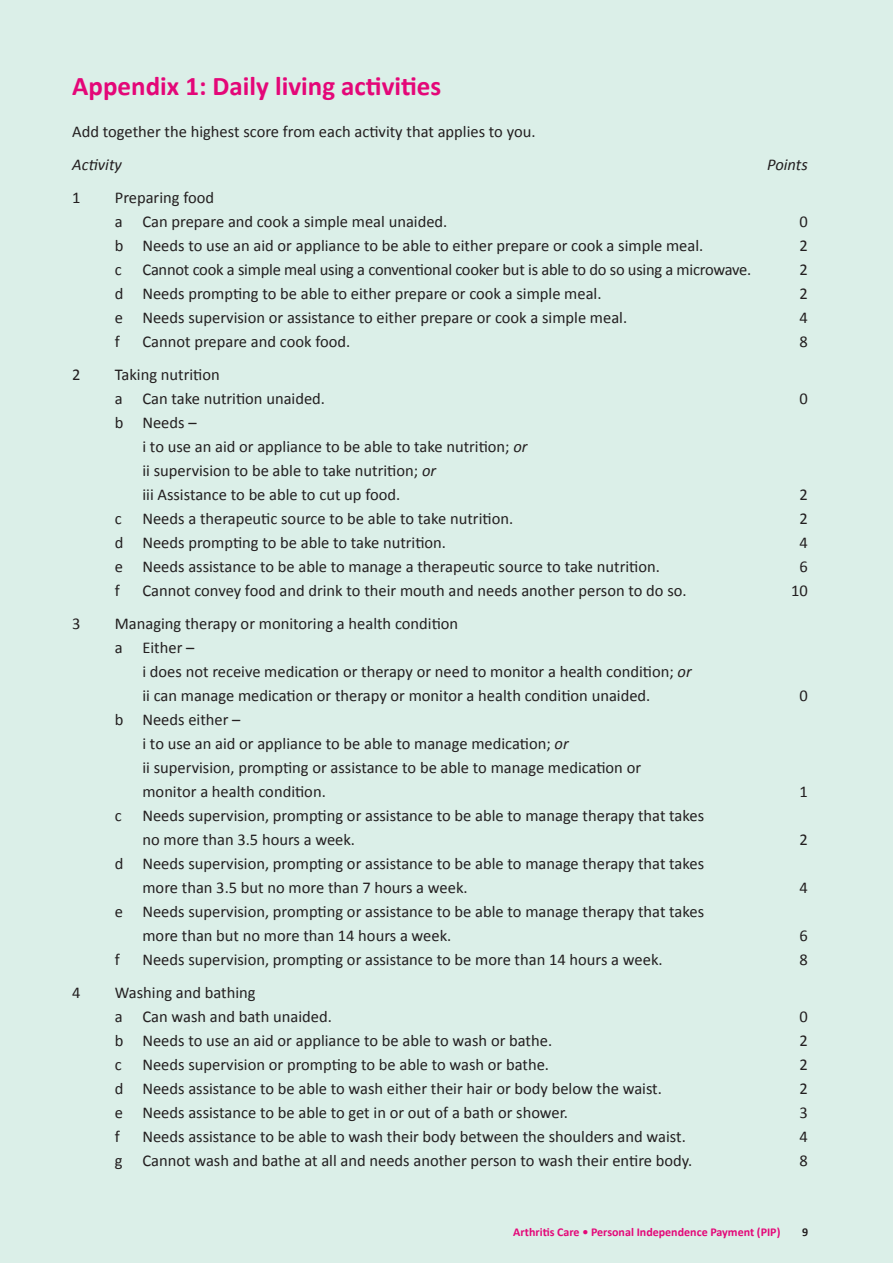
<style>
.page{position:relative;width:893px;height:1263px;background:#dbefe8}
.page>*{position:absolute;margin:0;border:0;box-sizing:border-box;transform-origin:0 0}
.t1{font:700 27px "Calibri";color:#e40778}
.t2{font:16.5px/24px "Calibri";color:#231f20}
.t3{font:italic 16.5px "Calibri";color:#231f20}
.t4{font:700 12px "Calibri";color:#e40778}
.t5{font:700 12px "Calibri";color:#231f20}
.s1{font-style:italic}
</style>
<div class="page">
<h1 class="t1" style="left:72px;top:69px;width:370px">Appendix 1: Daily living activities</h1>
<p class="t2" style="left:72px;top:118px;width:465px">Add together the highest score from each activity that applies to you.</p>
<p class="t3" style="left:72px;top:154px;width:51px">Activity</p>
<p class="t3" style="left:767px;top:154px;width:42px">Points</p>
<p class="t2" style="left:72px;top:184px;width:10px">1</p>
<p class="t2" style="left:115px;top:184px;width:334px">Preparing food<br>a Can prepare and cook a simple meal unaided.</p>
<p class="t2" style="left:800px;top:208px;width:10px">0</p>
<p class="t2" style="left:115px;top:232px;width:590px">b Needs to use an aid or appliance to be able to either prepare or cook a simple meal.</p>
<p class="t2" style="left:800px;top:232px;width:10px">2</p>
<p class="t2" style="left:115px;top:256px;width:8px">c</p>
<p class="t2" style="left:142px;top:256px;width:610px">Cannot cook a simple meal using a conventional cooker but is able to do so using a microwave.</p>
<p class="t2" style="left:800px;top:256px;width:10px">2</p>
<p class="t2" style="left:115px;top:280px;width:488px">d Needs prompting to be able to either prepare or cook a simple meal.</p>
<p class="t2" style="left:800px;top:280px;width:10px">2</p>
<p class="t2" style="left:115px;top:304px;width:514px">e Needs supervision or assistance to either prepare or cook a simple meal.</p>
<p class="t2" style="left:800px;top:304px;width:10px">4</p>
<p class="t2" style="left:115px;top:328px;width:7px">f</p>
<p class="t2" style="left:142px;top:328px;width:209px">Cannot prepare and cook food.</p>
<p class="t2" style="left:800px;top:328px;width:10px">8</p>
<p class="t2" style="left:72px;top:361px;width:10px">2</p>
<p class="t2" style="left:115px;top:361px;width:212px">Taking nutrition<br>a Can take nutrition unaided.</p>
<p class="t2" style="left:142px;top:409px;width:387px;text-indent:-28px">b Needs –<br>i to use an aid or appliance to be able to take nutrition; <span class="s1">or </span>ii supervision to be able to take nutrition; <span class="s1">or<br></span>iii Assistance to be able to cut up food.</p>
<p class="t2" style="left:800px;top:385px;width:10px">0</p>
<p class="t2" style="left:800px;top:481px;width:10px">2</p>
<p class="t2" style="left:115px;top:505px;width:8px">c</p>
<p class="t2" style="left:142px;top:505px;width:372px">Needs a therapeutic source to be able to take nutrition.</p>
<p class="t2" style="left:800px;top:505px;width:10px">2</p>
<p class="t2" style="left:115px;top:530px;width:333px">d Needs prompting to be able to take nutrition.</p>
<p class="t2" style="left:800px;top:530px;width:10px">4</p>
<p class="t2" style="left:115px;top:554px;width:547px">e Needs assistance to be able to manage a therapeutic source to take nutrition.</p>
<p class="t2" style="left:800px;top:554px;width:10px">6</p>
<p class="t2" style="left:115px;top:578px;width:7px">f</p>
<p class="t2" style="left:142px;top:578px;width:546px">Cannot convey food and drink to their mouth and needs another person to do so.</p>
<p class="t2" style="left:791px;top:578px;width:18px">10</p>
<p class="t2" style="left:72px;top:611px;width:10px">3</p>
<p class="t2" style="left:115px;top:611px;width:345px">Managing therapy or monitoring a health condition a Either –</p>
<p class="t2" style="left:142px;top:659px;width:551px">i does not receive medication or therapy or need to monitor a health condition; <span class="s1">or </span>ii can manage medication or therapy or monitor a health condition unaided.</p>
<p class="t2" style="left:142px;top:707px;width:500px;text-indent:-28px">b Needs either –<br>i to use an aid or appliance to be able to manage medication; <span class="s1">or<br></span>ii supervision, prompting or assistance to be able to manage medication or monitor a health condition.</p>
<p class="t2" style="left:115px;top:803px;width:8px">c</p>
<p class="t2" style="left:142px;top:803px;width:563px">Needs supervision, prompting or assistance to be able to manage therapy that takes no more than 3.5 hours a week.</p>
<p class="t2" style="left:142px;top:851px;width:563px;text-indent:-28px">d Needs supervision, prompting or assistance to be able to manage therapy that takes more than 3.5 but no more than 7 hours a week.</p>
<p class="t2" style="left:142px;top:899px;width:563px;text-indent:-28px">e Needs supervision, prompting or assistance to be able to manage therapy that takes more than but no more than 14 hours a week.</p>
<p class="t2" style="left:800px;top:683px;width:10px">0</p>
<p class="t2" style="left:800px;top:779px;width:10px">1</p>
<p class="t2" style="left:800px;top:827px;width:10px">2</p>
<p class="t2" style="left:800px;top:875px;width:10px">4</p>
<p class="t2" style="left:800px;top:923px;width:10px">6</p>
<p class="t2" style="left:115px;top:947px;width:7px">f</p>
<p class="t2" style="left:142px;top:947px;width:522px">Needs supervision, prompting or assistance to be more than 14 hours a week.</p>
<p class="t2" style="left:800px;top:947px;width:10px">8</p>
<p class="t2" style="left:72px;top:980px;width:10px">4</p>
<p class="t2" style="left:115px;top:980px;width:219px">Washing and bathing<br>a Can wash and bath unaided.</p>
<p class="t2" style="left:800px;top:1004px;width:10px">0</p>
<p class="t2" style="left:115px;top:1028px;width:439px">b Needs to use an aid or appliance to be able to wash or bathe.</p>
<p class="t2" style="left:800px;top:1028px;width:10px">2</p>
<p class="t2" style="left:115px;top:1052px;width:8px">c</p>
<p class="t2" style="left:142px;top:1052px;width:408px">Needs supervision or prompting to be able to wash or bathe.</p>
<p class="t2" style="left:800px;top:1052px;width:10px">2</p>
<p class="t2" style="left:115px;top:1076px;width:549px">d Needs assistance to be able to wash either their hair or body below the waist.</p>
<p class="t2" style="left:800px;top:1076px;width:10px">2</p>
<p class="t2" style="left:115px;top:1100px;width:455px">e Needs assistance to be able to get in or out of a bath or shower.</p>
<p class="t2" style="left:800px;top:1100px;width:10px">3</p>
<p class="t2" style="left:115px;top:1124px;width:7px">f</p>
<p class="t2" style="left:142px;top:1124px;width:545px">Needs assistance to be able to wash their body between the shoulders and waist.</p>
<p class="t2" style="left:800px;top:1124px;width:10px">4</p>
<p class="t2" style="left:115px;top:1148px;width:579px">g Cannot wash and bathe at all and needs another person to wash their entire body.</p>
<p class="t2" style="left:800px;top:1148px;width:10px">8</p>
<p class="t4" style="left:513px;top:1224px;width:269px">Arthritis Care • Personal Independence Payment (PIP)</p>
<p class="t5" style="left:802px;top:1224px;width:8px">9</p>
</div>
